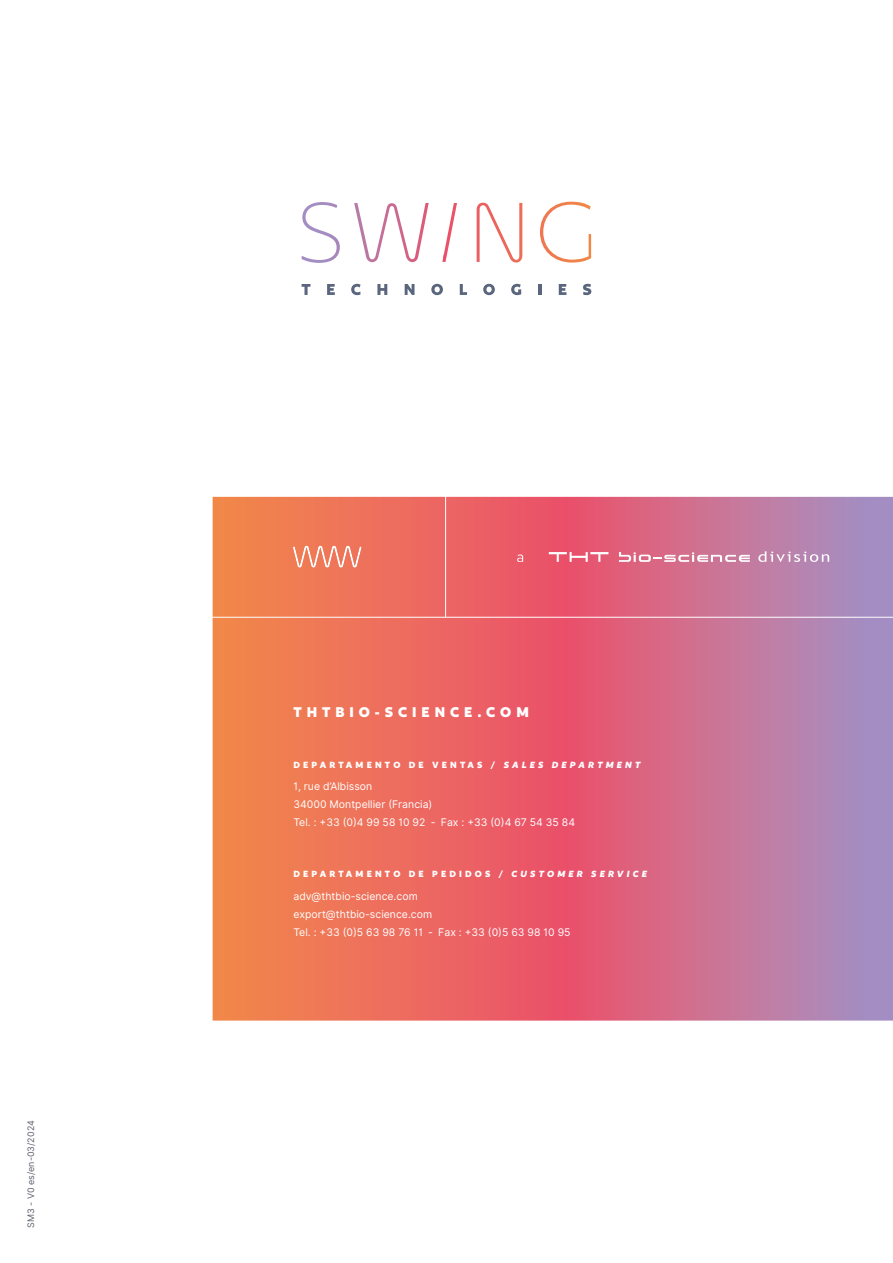
<style>
.page{position:relative;width:893px;height:1263px;background:#fff}
.page>*{position:absolute;margin:0;border:0;box-sizing:border-box;transform-origin:0 0}
.t1{font:700 16.5px "Author";letter-spacing:.3em;color:#fff}
.t2{font:10.5px/18px "Inter UI";color:#fff}
.t3{font:700 10.5px "Author";letter-spacing:.3em;color:#fff}
.t4{font:9px "Inter UI";color:#5c616c}
.s1{font-style:italic}
</style>
<div class="page">
<svg style="left:213px;top:497px;width:680px;height:523px;background:#da7079"></svg>
<svg style="left:302px;top:202px;width:38px;height:61px"></svg>
<svg style="left:540px;top:202px;width:51px;height:61px"></svg>
<svg style="left:354px;top:203px;width:75px;height:59px"></svg>
<svg style="left:442px;top:203px;width:15px;height:59px"></svg>
<svg style="left:477px;top:203px;width:45px;height:60px"></svg>
<svg style="left:302px;top:284px;width:9px;height:11px"></svg>
<svg style="left:327px;top:284px;width:8px;height:11px"></svg>
<svg style="left:351px;top:284px;width:10px;height:11px"></svg>
<svg style="left:377px;top:284px;width:10px;height:11px"></svg>
<svg style="left:405px;top:284px;width:9px;height:11px"></svg>
<svg style="left:431px;top:284px;width:12px;height:11px"></svg>
<svg style="left:460px;top:284px;width:7px;height:11px"></svg>
<svg style="left:483px;top:284px;width:12px;height:11px"></svg>
<svg style="left:511px;top:284px;width:10px;height:11px"></svg>
<svg style="left:538px;top:284px;width:3px;height:11px"></svg>
<svg style="left:559px;top:284px;width:7px;height:11px"></svg>
<svg style="left:583px;top:284px;width:8px;height:11px"></svg>
<svg style="left:293px;top:546px;width:68px;height:21px"></svg>
<svg style="left:549px;top:552px;width:59px;height:10px"></svg>
<svg style="left:619px;top:552px;width:131px;height:10px"></svg>
<svg style="left:758px;top:551px;width:71px;height:11px"></svg>
<svg style="left:517px;top:554px;width:6px;height:8px"></svg>
<hr style="left:159px;top:617px;width:734px;height:1px;background:#fff">
<hr style="left:445px;top:496px;width:1px;height:121px;background:#fff">
<p class="t4" style="left:24px;top:1228px;width:109px;rotate:-90deg">SM3 - V0 es/en-03/2024</p>
<h1 class="t1" style="left:293px;top:703px;width:237px">THTBIO-SCIENCE.COM</h1>
<p class="t3" style="left:293px;top:759px;width:348px">DEPARTAMENTO DE VENTAS / <span class="s1">SALES DEPARTMENT</span></p>
<p class="t2" style="left:293px;top:777px;width:283px">1, rue d’Albisson<br>34000 Montpellier (Francia)<br>Tel. : +33 (0)4 99 58 10 92 - Fax : +33 (0)4 67 54 35 84</p>
<p class="t3" style="left:293px;top:868px;width:355px">DEPARTAMENTO DE PEDIDOS / <span class="s1">CUSTOMER SERVICE</span></p>
<p class="t2" style="left:293px;top:887px;width:279px">adv@thtbio-science.com<br>export@thtbio-science.com<br>Tel. : +33 (0)5 63 98 76 11 - Fax : +33 (0)5 63 98 10 95</p>
</div>
